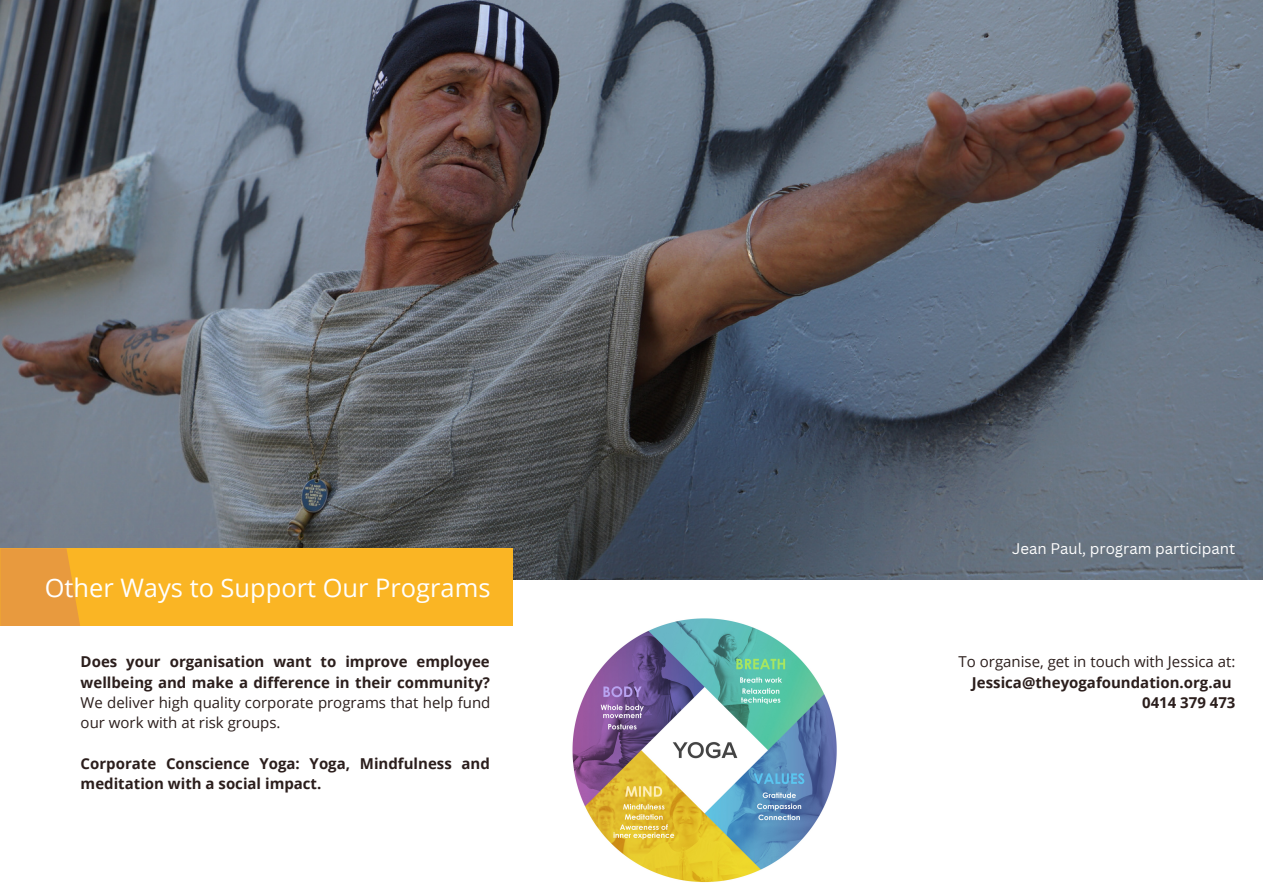
<style>
.page{position:relative;width:1263px;height:894px;background:#fff}
.page>*{position:absolute;margin:0;border:0;box-sizing:border-box;transform-origin:0 0}
.t1{font:25.5px "Open Sans";color:#fff}
.t2{font:700 15px/20.2px "Open Sans";color:#2b1e1c}
.t3{font:15px/20.2px "Open Sans";color:#2b1e1c}
.t4{font:15px "Canva Sans";color:#fff}
</style>
<div class="page">
<img style="left:0;top:0;width:1263px;height:579px">
<div style="left:0;top:548px;width:513px;height:78px;background:#fab524"></div>
<svg style="left:0;top:548px;width:80px;height:77px;background:#e99c3b"></svg>
<img style="left:572px;top:618px;width:265px;height:265px">
<h1 class="t1" style="left:45px;top:569px;width:447px">Other Ways to Support Our Programs</h1>
<p class="t2" style="left:81px;top:651px;width:411px">Does your organisation want to improve employee wellbeing and make a difference in their community?</p>
<p class="t3" style="left:81px;top:691px;width:411px">We deliver high quality corporate programs that help fund our work with at risk groups.</p>
<p class="t2" style="left:81px;top:752px;width:411px">Corporate Conscience Yoga: Yoga, Mindfulness and meditation with a social impact.</p>
<p class="t4" style="left:1012px;top:537px;width:225px">Jean Paul, program participant</p>
<p class="t3" style="left:958px;top:651px;width:278px">To organise, get in touch with Jessica at:</p>
<p class="t2" style="left:972px;top:671px;width:265px;text-align:right">Jessica@theyogafoundation.org.au<br>0414 379 473</p>
</div>
